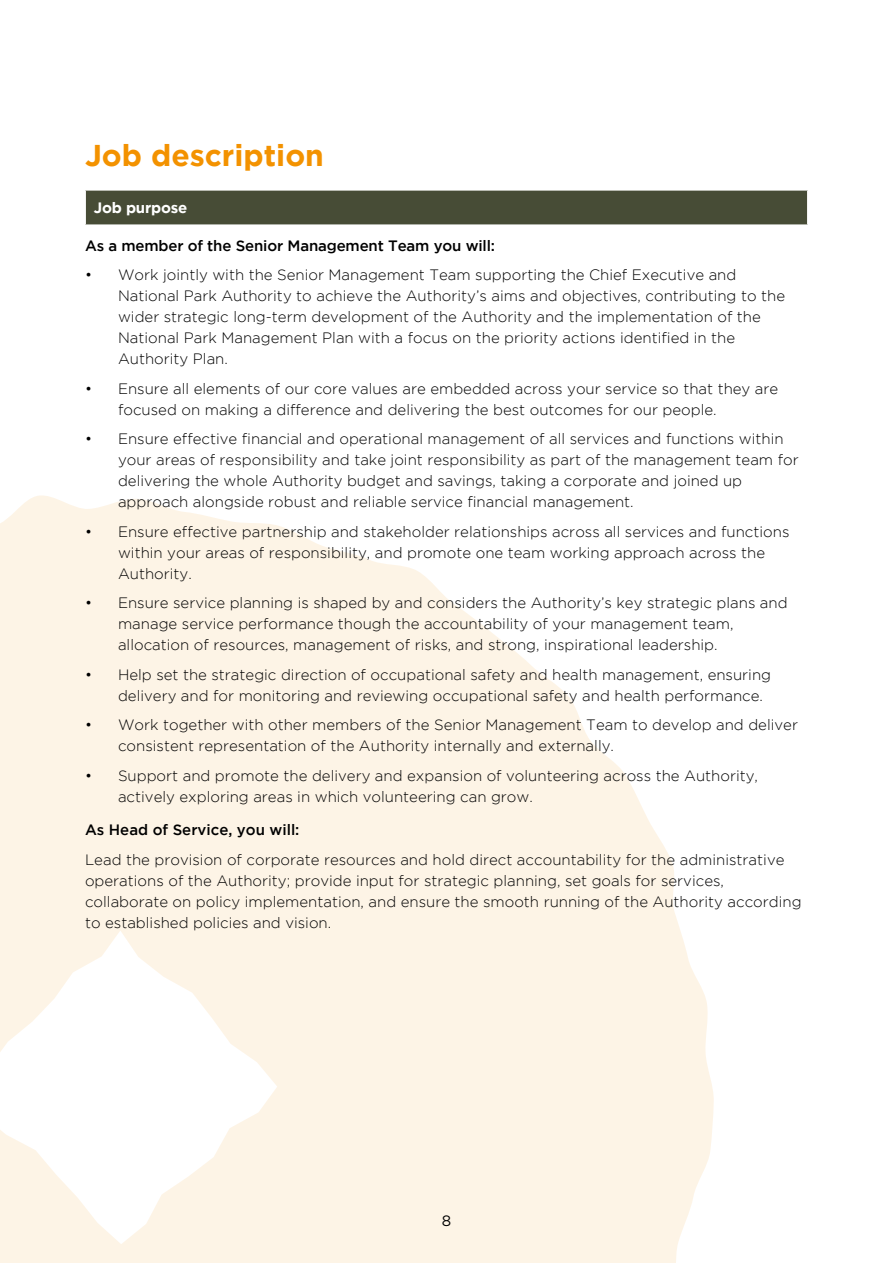
<style>
.page{position:relative;width:893px;height:1263px;background:#fff}
.page>*{position:absolute;margin:0;border:0;box-sizing:border-box;transform-origin:0 0}
.t1{font:700 30px "Gotham";color:#f39200}
.t2{font:300 15px/21px "Gotham";color:#000}
.t3{font:500 15px "Gotham";letter-spacing:-.01em;color:#000}
.t4{font:700 15px "Gotham";letter-spacing:-.015em;color:#fff}
.t5{font:15px "Gotham";color:#000}
</style>
<div class="page">
<svg style="left:0;top:495px;width:714px;height:768px;fill:#fdf4e6"></svg>
<div style="left:85px;top:190px;width:722px;height:35px;background:#474c36"></div>
<hr style="left:85px;top:190px;width:1px;height:35px;background:#fff">
<hr style="left:85px;top:190px;width:723px;height:1px;background:#fff">
<h2 class="t1" style="left:85px;top:139px;width:240px">Job description</h2>
<p class="t4" style="left:94px;top:199px;width:95px">Job purpose</p>
<p class="t3" style="left:85px;top:237px;width:412px">As a member of the Senior Management Team you will:</p>
<p class="t2" style="left:118px;top:264px;width:669px;text-indent:-33px">• Work jointly with the Senior Management Team supporting the Chief Executive and<br>National Park Authority to achieve the Authority’s aims and objectives, contributing to the wider strategic long-term development of the Authority and the implementation of the</p>
<p class="t2" style="left:118px;top:327px;width:619px">National Park Management Plan with a focus on the priority actions identified in the</p>
<p class="t2" style="left:118px;top:348px;width:111px">Authority Plan.</p>
<p class="t2" style="left:118px;top:378px;width:662px;text-indent:-33px">• Ensure all elements of our core values are embedded across your service so that they are focused on making a difference and delivering the best outcomes for our people.</p>
<p class="t2" style="left:85px;top:428px;width:700px">• Ensure effective financial and operational management of all services and functions within</p>
<p class="t2" style="left:118px;top:449px;width:682px">your areas of responsibility and take joint responsibility as part of the management team for delivering the whole Authority budget and savings, taking a corporate and joined up</p>
<p class="t2" style="left:118px;top:491px;width:517px">approach alongside robust and reliable service financial management.</p>
<p class="t2" style="left:118px;top:521px;width:673px;text-indent:-33px">• Ensure effective partnership and stakeholder relationships across all services and functions within your areas of responsibility, and promote one team working approach across the<br>Authority.</p>
<p class="t2" style="left:118px;top:592px;width:671px;text-indent:-33px">• Ensure service planning is shaped by and considers the Authority’s key strategic plans and manage service performance though the accountability of your management team, allocation of resources, management of risks, and strong, inspirational leadership.</p>
<p class="t2" style="left:118px;top:664px;width:655px;text-indent:-33px">• Help set the strategic direction of occupational safety and health management, ensuring delivery and for monitoring and reviewing occupational safety and health performance.</p>
<p class="t2" style="left:118px;top:714px;width:681px;text-indent:-33px">• Work together with other members of the Senior Management Team to develop and deliver consistent representation of the Authority internally and externally.</p>
<p class="t2" style="left:118px;top:765px;width:641px;text-indent:-33px">• Support and promote the delivery and expansion of volunteering across the Authority, actively exploring areas in which volunteering can grow.</p>
<p class="t3" style="left:85px;top:821px;width:216px">As Head of Service, you will:</p>
<p class="t2" style="left:85px;top:849px;width:718px">Lead the provision of corporate resources and hold direct accountability for the administrative operations of the Authority; provide input for strategic planning, set goals for services, collaborate on policy implementation, and ensure the smooth running of the Authority according to established policies and vision.</p>
<p class="t5" style="left:442px;top:1211px;width:11px">8</p>
</div>
